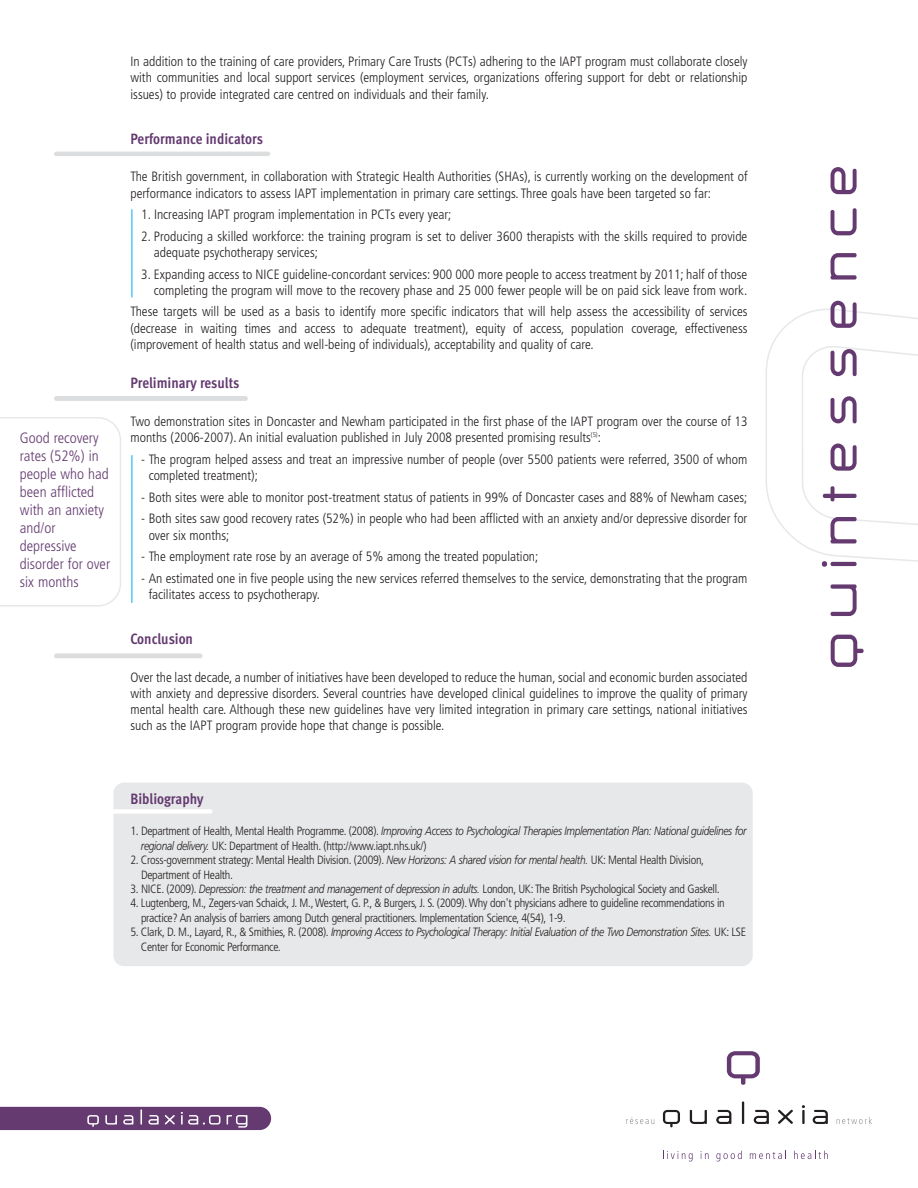
<style>
.page{position:relative;width:918px;height:1188px;background:#fff}
.page>*{position:absolute;margin:0;border:0;box-sizing:border-box;transform-origin:0 0}
.t1{font:300 condensed 15px/18px "Frutiger";color:#643a71}
.t2{font:700 15px "Meta Cond";color:#643a71}
.t3{font:300 condensed 13.5px/16.2px "Frutiger";color:#231f20}
.t4{font:300 condensed 12px/14.4px "Frutiger";letter-spacing:-.025em;color:#231f20}
.t5{font:italic 300 12px/14.4px "Frutiger";letter-spacing:-.03em;color:#231f20;scale:.85 1}
.s1{font-style:italic;font-stretch:normal}
.s2{font-style:normal;font-stretch:condensed}
</style>
<div class="page">
<svg style="left:690px;top:1110px;width:17px;height:14px"></svg>
<svg style="left:754px;top:1110px;width:15px;height:14px"></svg>
<svg style="left:813px;top:1110px;width:15px;height:14px"></svg>
<svg style="left:716px;top:1110px;width:15px;height:14px"></svg>
<hr style="left:802px;top:1110px;width:3px;height:14px;background:#231f20">
<hr style="left:742px;top:1101px;width:2px;height:23px;background:#231f20">
<svg style="left:778px;top:1110px;width:15px;height:14px"></svg>
<svg style="left:626px;top:1117px;width:28px;height:7px"></svg>
<svg style="left:837px;top:1117px;width:35px;height:7px"></svg>
<svg style="left:663px;top:1110px;width:17px;height:17px"></svg>
<svg style="left:727px;top:1051px;width:33px;height:34px"></svg>
<svg style="left:0;top:1107px;width:271px;height:23px;background:#704a7c"></svg>
<svg style="left:831px;top:584px;width:26px;height:32px"></svg>
<svg style="left:766px;top:301px;width:152px;height:266px"></svg>
<svg style="left:831px;top:253px;width:26px;height:27px"></svg>
<svg style="left:831px;top:208px;width:26px;height:27px"></svg>
<svg style="left:831px;top:167px;width:26px;height:27px"></svg>
<svg style="left:831px;top:635px;width:33px;height:32px"></svg>
<svg style="left:663px;top:1151px;width:30px;height:10px"></svg>
<svg style="left:701px;top:1151px;width:8px;height:8px"></svg>
<svg style="left:716px;top:1151px;width:26px;height:10px"></svg>
<svg style="left:750px;top:1151px;width:36px;height:8px"></svg>
<svg style="left:794px;top:1151px;width:34px;height:8px"></svg>
<hr style="left:54px;top:152px;width:216px;height:4px;background:#dcdddf;border-radius:2px">
<div style="left:54px;top:396px;width:194px;height:5px;background:#dcdddf;border-radius:2px"></div>
<div style="left:54px;top:653px;width:148px;height:5px;background:#dcdddf;border-radius:2px"></div>
<div style="left:113px;top:783px;width:640px;height:183px;background:#e7e8e9;border-radius:11px"></div>
<div style="left:54px;top:809px;width:159px;height:5px;background:#fff;border-radius:2px"></div>
<hr style="left:132px;top:209px;width:1px;height:88px;background:#00aeef">
<hr style="left:132px;top:455px;width:1px;height:148px;background:#00aeef">
<svg style="left:0;top:417px;width:121px;height:190px"></svg>
<p class="t1" style="left:20px;top:430px;width:92px">Good recovery rates (52%) in people who had been afflicted with an anxiety and/or depressive disorder for over six months</p>
<p class="t3" style="left:130px;top:55px;width:619px;text-align:justify">In addition to the training of care providers, Primary Care Trusts (PCTs) adhering to the IAPT program must collaborate closely with communities and local support services (employment services, organizations offering support for debt or relationship issues) to provide integrated care centred on individuals and their family.</p>
<p class="t2" style="left:130px;top:133px;width:134px">Performance indicators</p>
<p class="t3" style="left:130px;top:170px;width:619px">The British government, in collaboration with Strategic Health Authorities (SHAs), is currently working on the development of performance indicators to assess IAPT implementation in primary care settings. Three goals have been targeted so far:</p>
<p class="t3" style="left:141px;top:208px;width:312px">1. Increasing IAPT program implementation in PCTs every year;</p>
<p class="t3" style="left:154px;top:229px;width:595px;text-indent:-13px">2. Producing a skilled workforce: the training program is set to deliver 3600 therapists with the skills required to provide adequate psychotherapy services;</p>
<p class="t3" style="left:141px;top:267px;width:608px;text-align:right">3. Expanding access to NICE guideline-concordant services: 900 000 more people to access treatment by 2011; half of those completing the program will move to the recovery phase and 25 000 fewer people will be on paid sick leave from work.</p>
<p class="t3" style="left:130px;top:305px;width:619px;text-align:justify">These targets will be used as a basis to identify more specific indicators that will help assess the accessibility of services (decrease in waiting times and access to adequate treatment), equity of access, population coverage, effectiveness (improvement of health status and well-being of individuals), acceptability and quality of care.</p>
<p class="t2" style="left:130px;top:377px;width:110px">Preliminary results</p>
<p class="t3" style="left:130px;top:415px;width:619px">Two demonstration sites in Doncaster and Newham participated in the first phase of the IAPT program over the course of 13 months (2006-2007). An initial evaluation published in July 2008 presented promising results<sup>(5)</sup>:</p>
<p class="t3" style="left:149px;top:452px;width:600px;text-indent:-7px">- The program helped assess and treat an impressive number of people (over 5500 patients were referred, 3500 of whom completed treatment);</p>
<p class="t3" style="left:141px;top:490px;width:608px">- Both sites were able to monitor post-treatment status of patients in 99% of Doncaster cases and 88% of Newham cases;</p>
<p class="t3" style="left:149px;top:512px;width:600px;text-indent:-7px">- Both sites saw good recovery rates (52%) in people who had been afflicted with an anxiety and/or depressive disorder for over six months;</p>
<p class="t3" style="left:141px;top:550px;width:399px">- The employment rate rose by an average of 5% among the treated population;</p>
<p class="t3" style="left:149px;top:571px;width:600px;text-indent:-7px">- An estimated one in five people using the new services referred themselves to the service, demonstrating that the program facilitates access to psychotherapy.</p>
<p class="t2" style="left:130px;top:633px;width:64px">Conclusion</p>
<p class="t3" style="left:130px;top:670px;width:619px;text-align:justify">Over the last decade, a number of initiatives have been developed to reduce the human, social and economic burden associated with anxiety and depressive disorders. Several countries have developed clinical guidelines to improve the quality of primary mental health care. Although these new guidelines have very limited integration in primary care settings, national initiatives such as the IAPT program provide hope that change is possible.</p>
<p class="t2" style="left:130px;top:793px;width:75px">Bibliography</p>
<p class="t4" style="left:141px;top:825px;width:607px;text-indent:-10px">1. Department of Health, Mental Health Programme. (2008). <span class="s1">Improving Access to Psychological Therapies Implementation Plan: National guidelines for regional delivery.</span> UK: Department of Health. (http://www.iapt.nhs.uk/)</p>
<p class="t4" style="left:141px;top:854px;width:565px;text-indent:-11px">2. Cross-government strategy: Mental Health Division. (2009). <span class="s1">New Horizons: A shared vision for mental health.</span> UK: Mental Health Division,<br>Department of Health.</p>
<p class="t4" style="left:131px;top:882px;width:591px">3. NICE. (2009). <span class="s1">Depression: the treatment and management of depression in adults.</span> London, UK: The British Psychological Society and Gaskell.</p>
<p class="t4" style="left:141px;top:897px;width:585px;text-indent:-11px">4. Lugtenberg, M., Zegers-van Schaick, J. M.,Westert, G. P., &amp; Burgers, J. S. (2009).Why don't physicians adhere to guideline recommendations in practice? An analysis of barriers among Dutch general practitioners. Implementation Science, 4(54), 1-9.</p>
<p class="t5" style="left:141px;top:926px;width:713px;text-indent:-11px"><span class="s2">5. Clark, D. M., Layard, R., &amp; Smithies, R. (2008).</span> Improving Access to Psychological Therapy: Initial Evaluation of the Two Demonstration Sites. <span class="s2">UK: LSE<br>Center for Economic Performance.</span></p>
</div>
